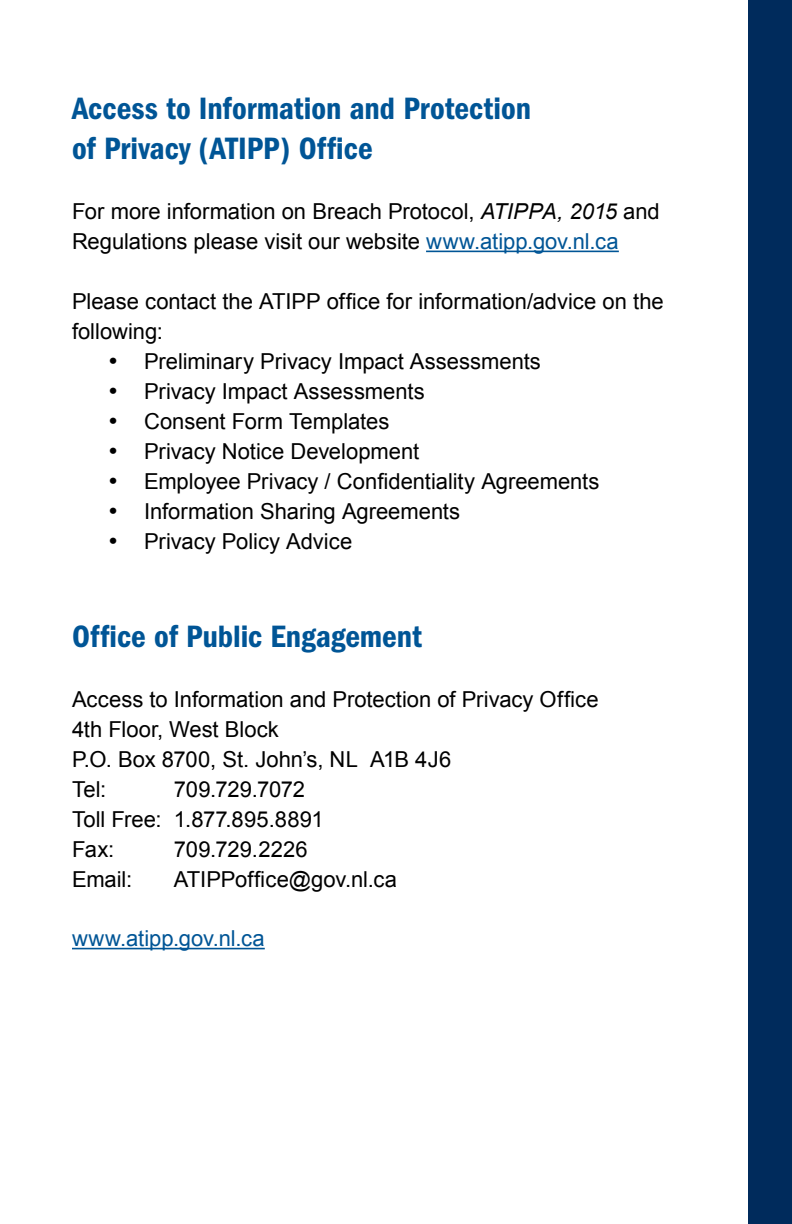
<style>
.page{position:relative;width:792px;height:1224px;background:#fff}
.page>*{position:absolute;margin:0;border:0;box-sizing:border-box;transform-origin:0 0}
.Heading{font:600 condensed 32px "Franklin Gothic";color:#005596}
.t1{font:22px/30px "Arial";color:#000}
.t2{font:22px "Arial";color:#005596}
.s1{font-style:italic}
.s2{color:#005596}
</style>
<div class="page">
<hr style="left:426px;top:251px;width:193px;height:1px;background:#005596">
<div style="left:748px;top:0;width:44px;height:1224px;background:#002b5c"></div>
<hr style="left:72px;top:948px;width:193px;height:1px;background:#005596">
<p class="Heading" style="left:72px;top:90px;width:460px">Access to Information and Protection</p>
<p class="Heading" style="left:72px;top:130px;width:302px">of Privacy (ATIPP) Office</p>
<p class="t1" style="left:72px;top:197px;width:589px">For more information on Breach Protocol, <span class="s1">ATIPPA, 2015</span> and<br>Regulations please visit our website <span class="s2">www.atipp.gov.nl.ca</span></p>
<p class="t1" style="left:72px;top:287px;width:593px">Please contact the ATIPP office for information/advice on the following:</p>
<p class="t1" style="left:108px;top:347px;width:434px">• Preliminary Privacy Impact Assessments</p>
<p class="t1" style="left:108px;top:377px;width:318px">• Privacy Impact Assessments</p>
<p class="t1" style="left:108px;top:407px;width:283px">• Consent Form Templates</p>
<p class="t1" style="left:108px;top:437px;width:313px">• Privacy Notice Development</p>
<p class="t1" style="left:108px;top:467px;width:493px">• Employee Privacy / Confidentiality Agreements</p>
<p class="t1" style="left:108px;top:497px;width:354px">• Information Sharing Agreements</p>
<p class="t1" style="left:108px;top:527px;width:246px">• Privacy Policy Advice</p>
<p class="Heading" style="left:72px;top:618px;width:351px">Office of Public Engagement</p>
<p class="t1" style="left:72px;top:684px;width:528px">Access to Information and Protection of Privacy Office</p>
<p class="t1" style="left:72px;top:714px;width:208px">4th Floor, West Block</p>
<p class="t1" style="left:72px;top:744px;width:381px">P.O. Box 8700, St. John’s, NL A1B 4J6</p>
<p class="t1" style="left:72px;top:774px;width:36px">Tel:</p>
<p class="t1" style="left:174px;top:774px;width:133px">709.729.7072</p>
<p class="t1" style="left:72px;top:804px;width:253px">Toll Free: 1.877.895.8891</p>
<p class="t1" style="left:72px;top:834px;width:44px">Fax:</p>
<p class="t1" style="left:174px;top:834px;width:135px">709.729.2226</p>
<p class="t1" style="left:72px;top:864px;width:62px">Email:</p>
<p class="t1" style="left:174px;top:864px;width:225px">ATIPPoffice@gov.nl.ca</p>
<p class="t2" style="left:72px;top:924px;width:194px">www.atipp.gov.nl.ca</p>
</div>
